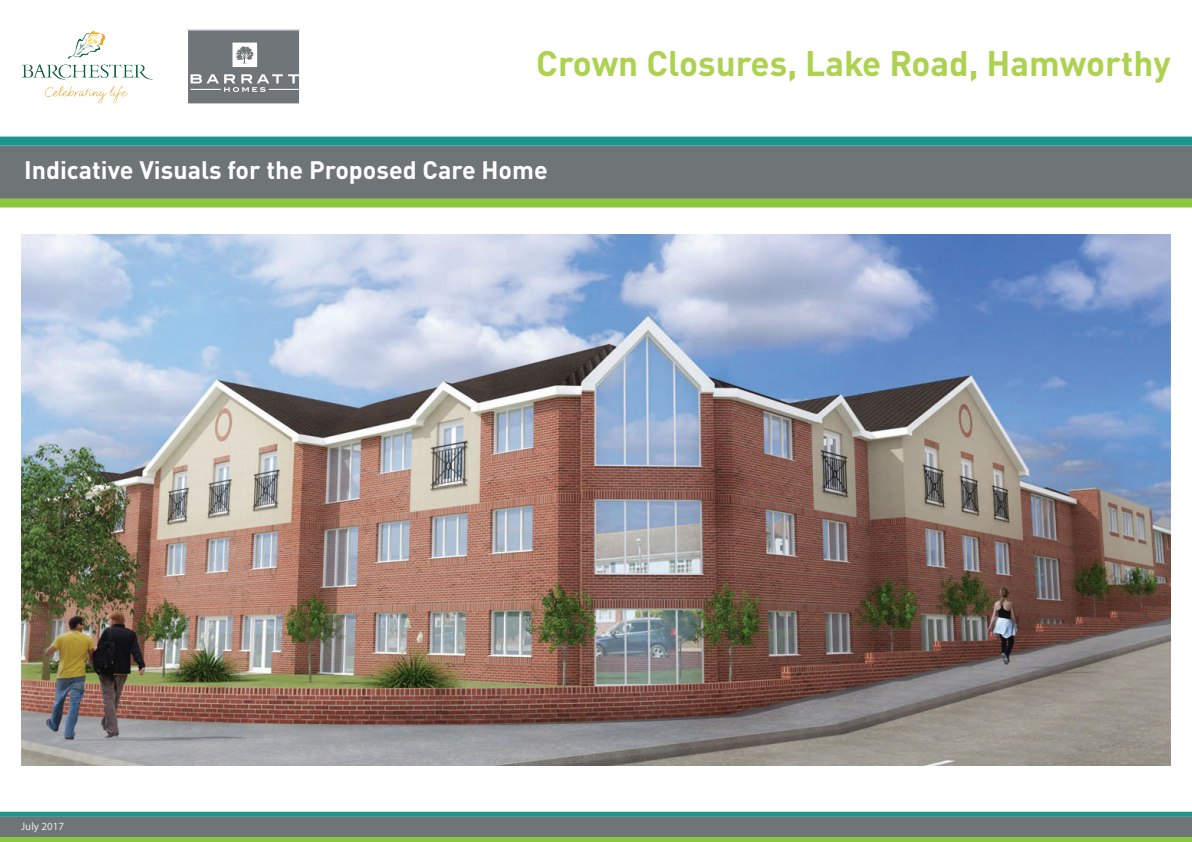
<style>
.page{position:relative;width:1192px;height:842px;background:#fff}
.page>*{position:absolute;margin:0;border:0;box-sizing:border-box;transform-origin:0 0}
.t1{font:700 35px "DINOT";color:#add24f}
.t2{font:700 25px "DINOT";color:#fff}
.t3{font:11px "Myriad Pro";color:#ebebea}
</style>
<div class="page">
<div style="left:0;top:146px;width:1192px;height:52px;background:#6f7477"></div>
<div style="left:0;top:817px;width:1192px;height:20px;background:#6f7477"></div>
<div style="left:0;top:198px;width:1192px;height:9px;background:#8bc63e"></div>
<div style="left:0;top:137px;width:1192px;height:9px;background:#1d9690"></div>
<div style="left:0;top:812px;width:1192px;height:5px;background:#1d9690"></div>
<div style="left:0;top:837px;width:1192px;height:5px;background:#8bc63e"></div>
<img style="left:21px;top:30px;width:131px;height:73px">
<img style="left:21px;top:235px;width:1150px;height:530px">
<img style="left:189px;top:31px;width:109px;height:72px">
<div style="left:187px;top:29px;width:113px;height:76px;border:1px solid #fff"></div>
<h1 class="t1" style="left:536px;top:40px;width:636px">Crown Closures, Lake Road, Hamworthy</h1>
<p class="t2" style="left:24px;top:153px;width:525px">Indicative Visuals for the Proposed Care Home</p>
<p class="t3" style="left:21px;top:819px;width:44px">July 2017</p>
</div>
